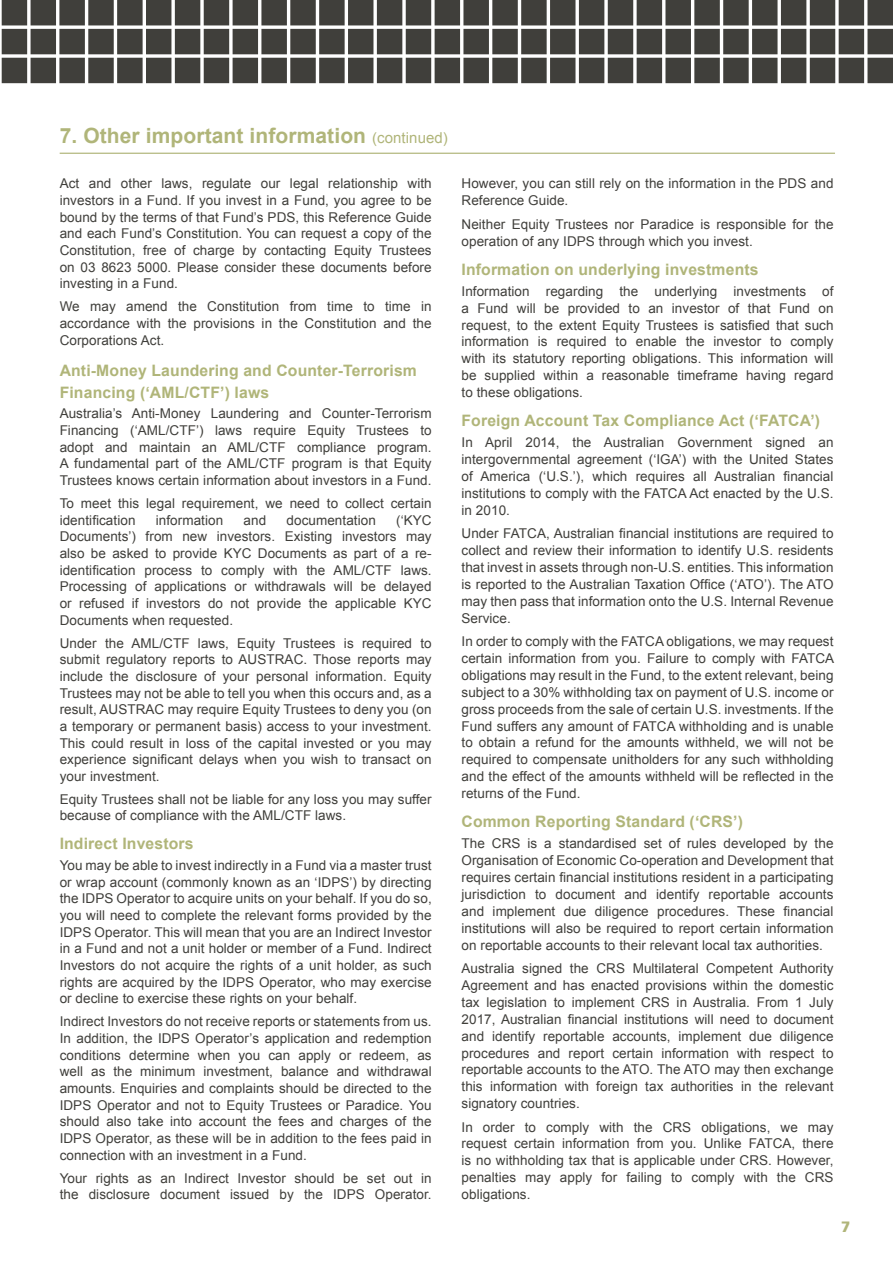
<style>
.page{position:relative;width:893px;height:1263px;background:#fff}
.page>*{position:absolute;margin:0;border:0;box-sizing:border-box;transform-origin:0 0}
.t1{font:700 21px "Arial";letter-spacing:.005em;color:#b0b579}
.t2{font:700 15.75px/21.1px "Arial";letter-spacing:.01em;color:#b0b579}
.t3{font:900 15px "Frutiger";color:#b0b579}
.t4{font:13.5px/16.6px "Arial";letter-spacing:.005em;color:#403f3b;text-align:justify}
.s1{font-weight:400;font-size:15px}
</style>
<div class="page">
<hr style="left:60px;top:153px;width:775px;height:1px;background:#b0b579">
<svg style="left:2px;top:0;width:891px;height:83px;fill:#403f3b"></svg>
<h1 class="t1" style="left:60px;top:121px;width:390px">7. Other important information <span class="s1">(continued)</span></h1>
<p class="t4" style="left:60px;top:175px;width:374px">Act and other laws, regulate our legal relationship with investors in a Fund. If you invest in a Fund, you agree to be bound by the terms of that Fund’s PDS, this Reference Guide and each Fund’s Constitution. You can request a copy of the Constitution, free of charge by contacting Equity Trustees on 03 8623 5000. Please consider these documents before investing in a Fund.</p>
<p class="t4" style="left:60px;top:298px;width:374px">We may amend the Constitution from time to time in accordance with the provisions in the Constitution and the Corporations Act.</p>
<p class="t2" style="left:60px;top:361px;width:359px">Anti-Money Laundering and Counter-Terrorism<br>Financing (‘AML/CTF’) laws</p>
<p class="t4" style="left:60px;top:405px;width:374px">Australia’s Anti-Money Laundering and Counter-Terrorism Financing (‘AML/CTF’) laws require Equity Trustees to adopt and maintain an AML/CTF compliance program.<br>A fundamental part of the AML/CTF program is that Equity Trustees knows certain information about investors in a Fund.</p>
<p class="t4" style="left:60px;top:495px;width:373px">To meet this legal requirement, we need to collect certain identification</p>
<p class="t4" style="left:60px;top:512px;width:374px;text-indent:336px">(‘KYC Documents’) from new investors. Existing investors may also be asked to provide KYC Documents as part of a re&shy;identification process to comply with the AML/CTF laws.<br>Processing of applications or withdrawals will be delayed or refused if investors do not provide the applicable KYC Documents when requested.</p>
<p class="t4" style="left:60px;top:635px;width:374px">Under the AML/CTF laws, Equity Trustees is required to submit regulatory reports to AUSTRAC. Those reports may include the disclosure of your personal information. Equity Trustees may not be able to tell you when this occurs and, as a result, AUSTRAC may require Equity Trustees to deny you (on a temporary or permanent basis) access to your investment.<br>This could result in loss of the capital invested or you may experience significant delays when you wish to transact on your investment.</p>
<p class="t4" style="left:60px;top:791px;width:374px">Equity Trustees shall not be liable for any loss you may suffer because of compliance with the AML/CTF laws.</p>
<p class="t2" style="left:60px;top:834px;width:135px">Indirect Investors</p>
<p class="t4" style="left:60px;top:857px;width:374px">You may be able to invest indirectly in a Fund via a master trust or wrap account (commonly known as an ‘IDPS’) by directing the IDPS Operator to acquire units on your behalf. If you do so, you will need to complete the relevant forms provided by the IDPS Operator. This will mean that you are an Indirect Investor in a Fund and not a unit holder or member of a Fund. Indirect Investors do not acquire the rights of a unit holder, as such rights are acquired by the IDPS Operator, who may exercise or decline to exercise these rights on your behalf.</p>
<p class="t4" style="left:60px;top:1013px;width:374px">Indirect Investors do not receive reports or statements from us.<br>In addition, the IDPS Operator’s application and redemption conditions determine when you can apply or redeem, as well as the minimum investment, balance and withdrawal amounts. Enquiries and complaints should be directed to the IDPS Operator and not to Equity Trustees or Paradice. You should also take into account the fees and charges of the IDPS Operator, as these will be in addition to the fees paid in connection with an investment in a Fund.</p>
<p class="t4" style="left:60px;top:1169px;width:374px">Your rights as an Indirect Investor should be set out in the disclosure document issued by the IDPS Operator.</p>
<p class="t4" style="left:156px;top:512px;width:69px">information</p>
<p class="t4" style="left:244px;top:512px;width:24px">and</p>
<p class="t4" style="left:286px;top:512px;width:91px">documentation</p>
<p class="t4" style="left:461px;top:175px;width:373px">However, you can still rely on the information in the PDS and<br>Reference Guide.</p>
<p class="t4" style="left:461px;top:216px;width:374px">Neither Equity Trustees nor Paradice is responsible for the operation of any IDPS through which you invest.</p>
<p class="t2" style="left:461px;top:259px;width:299px">Information on underlying investments</p>
<p class="t4" style="left:461px;top:283px;width:374px">Information regarding the underlying investments of a Fund will be provided to an investor of that Fund on request, to the extent Equity Trustees is satisfied that such information is required to enable the investor to comply with its statutory reporting obligations. This information will be supplied within a reasonable timeframe having regard to these obligations.</p>
<p class="t2" style="left:461px;top:410px;width:360px">Foreign Account Tax Compliance Act (‘FATCA’)</p>
<p class="t4" style="left:461px;top:434px;width:374px">In April 2014, the Australian Government signed an intergovernmental agreement (‘IGA’) with the United States of America (‘U.S.’), which requires all Australian financial institutions to comply with the FATCA Act enacted by the U.S. in 2010.</p>
<p class="t4" style="left:461px;top:525px;width:374px">Under FATCA, Australian financial institutions are required to collect and review their information to identify U.S. residents that invest in assets through non-U.S. entities. This information is reported to the Australian Taxation Office (‘ATO’). The ATO may then pass that information onto the U.S. Internal Revenue Service.</p>
<p class="t4" style="left:461px;top:633px;width:374px">In order to comply with the FATCA obligations, we may request certain information from you. Failure to comply with FATCA obligations may result in the Fund, to the extent relevant, being subject to a 30% withholding tax on payment of U.S. income or gross proceeds from the sale of certain U.S. investments. If the Fund suffers any amount of FATCA withholding and is unable to obtain a refund for the amounts withheld, we will not be required to compensate unitholders for any such withholding and the effect of the amounts withheld will be reflected in the returns of the Fund.</p>
<p class="t2" style="left:461px;top:811px;width:283px">Common Reporting Standard (‘CRS’)</p>
<p class="t4" style="left:461px;top:835px;width:373px">The CRS is a standardised set of rules developed by the Organisation of Economic Co-operation and Development that requires certain financial institutions resident in a participating jurisdiction to document and identify reportable accounts and implement due diligence procedures. These financial institutions will also be required to report certain information on reportable accounts to their relevant local tax authorities.</p>
<p class="t4" style="left:461px;top:960px;width:374px">Australia signed the CRS Multilateral Competent Authority Agreement and has enacted provisions within the domestic tax legislation to implement CRS in Australia. From 1 July 2017, Australian financial institutions will need to document and identify reportable accounts, implement due diligence procedures and report certain information with respect to reportable accounts to the ATO. The ATO may then exchange this information with foreign tax authorities in the relevant signatory countries.</p>
<p class="t4" style="left:461px;top:1118px;width:374px">In order to comply with the CRS obligations, we may request certain information from you. Unlike FATCA, there is no withholding tax that is applicable under CRS. However, penalties may apply for failing to comply with the CRS obligations.</p>
<p class="t3" style="left:841px;top:1218px;width:11px">7</p>
</div>
